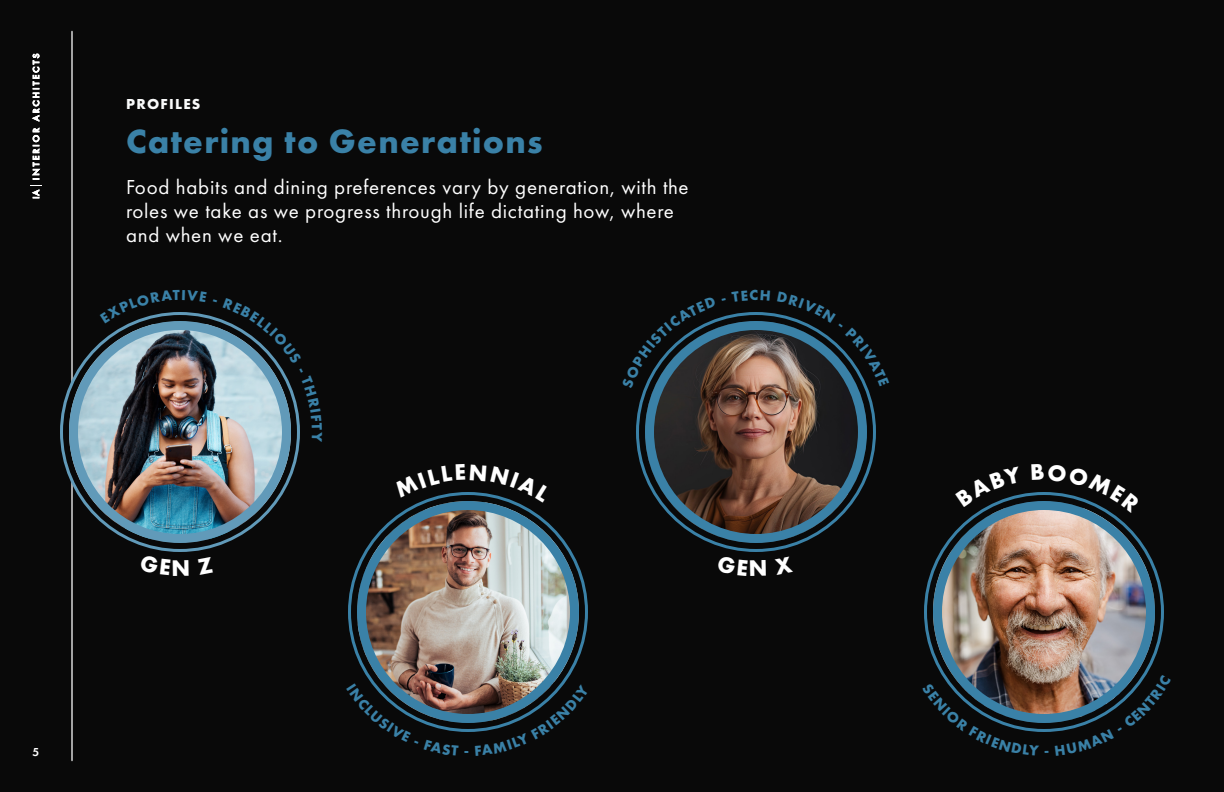
<style>
.page{position:relative;width:1224px;height:792px;background:#090909}
.page>*{position:absolute;margin:0;border:0;box-sizing:border-box;transform-origin:0 0}
.t1{font:700 35px "Futura PT";letter-spacing:.035em;color:#3a81a7}
.t2{font:21px/24px "Futura PT";letter-spacing:.035em;color:#fff}
.t3{font:700 15px "Futura PT";letter-spacing:.085em;color:#f9fafa}
.t4{font:700 15px "Futura PT";color:#3a81a7}
.t5{font:600 12px "Futura PT";color:#fff}
</style>
<div class="page">
<svg style="left:33px;top:54px;width:6px;height:67px"></svg>
<svg style="left:30px;top:128px;width:12px;height:70px"></svg>
<hr style="left:71px;top:32px;width:2px;height:728px;background:#f9fafa">
<img style="left:69px;top:324px;width:222px;height:215px">
<div style="left:69px;top:321px;width:222px;height:222px;border:9px solid #619ab9;border-radius:50%"></div>
<img style="left:645px;top:326px;width:213px;height:214px">
<div style="left:645px;top:321px;width:222px;height:222px;border:9px solid #3a81a7;border-radius:50%"></div>
<img style="left:357px;top:503px;width:222px;height:210px">
<div style="left:357px;top:501px;width:222px;height:222px;border:9px solid #3a81a7;border-radius:50%"></div>
<img style="left:933px;top:508px;width:222px;height:205px">
<div style="left:933px;top:501px;width:222px;height:222px;border:9px solid #3a81a7;border-radius:50%"></div>
<svg style="left:357px;top:684px;width:102px;height:48px"></svg>
<svg style="left:475px;top:684px;width:104px;height:48px"></svg>
<svg style="left:933px;top:683px;width:106px;height:49px"></svg>
<svg style="left:1055px;top:675px;width:100px;height:57px"></svg>
<svg style="left:130px;top:312px;width:77px;height:11px"></svg>
<svg style="left:223px;top:320px;width:77px;height:122px"></svg>
<svg style="left:644px;top:319px;width:72px;height:69px"></svg>
<svg style="left:777px;top:314px;width:90px;height:72px"></svg>
<svg style="left:418px;top:492px;width:100px;height:11px"></svg>
<svg style="left:986px;top:494px;width:36px;height:13px"></svg>
<svg style="left:1031px;top:492px;width:110px;height:21px"></svg>
<p class="t3" style="left:126px;top:94px;width:76px">PROFILES</p>
<p class="t1" style="left:126px;top:118px;width:418px">Catering to Generations</p>
<p class="t2" style="left:126px;top:175px;width:564px">Food habits and dining preferences vary by generation, with the roles we take as we progress through life dictating how, where and when we eat.</p>
<p class="t5" style="left:33px;top:745px;width:8px">5</p>
<p class="t4" style="left:464px;top:741px;width:7px">-</p>
</div>
